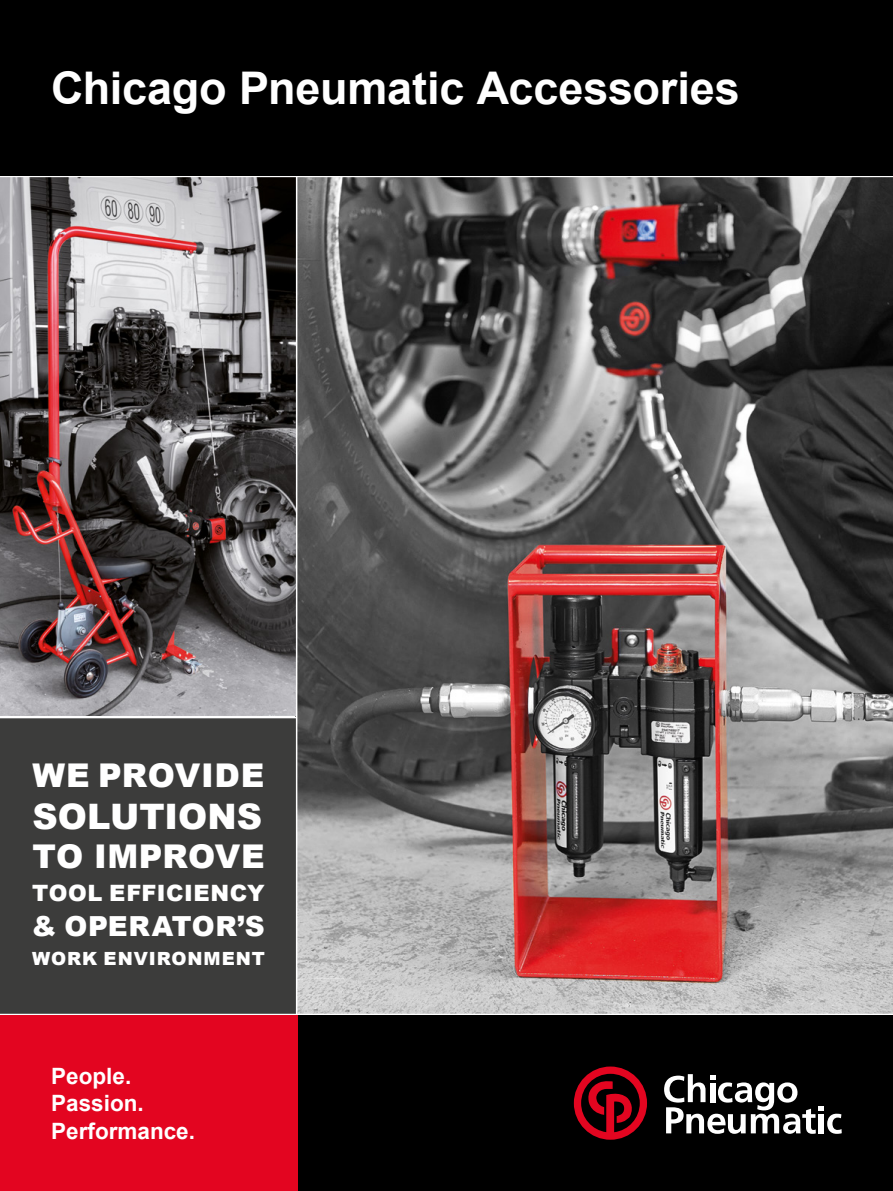
<style>
.page{position:relative;width:893px;height:1191px;background:#fff}
.page>*{position:absolute;margin:0;border:0;box-sizing:border-box;transform-origin:0 0}
.t1{font:700 45px "Arial";letter-spacing:-.005em;color:#fff}
.t2{font:900 35.1px "Arial";color:#fff}
.t3{font:900 32.7px "Arial";letter-spacing:.015em;color:#fff}
.t4{font:900 27.6px "Arial";letter-spacing:.015em;color:#fff}
.t5{font:700 22.5px/27.8px "Arial";color:#fff}
.t6{font:900 22.5px "Arial";letter-spacing:.025em;color:#fff}
.t7{font:900 18.15px "Arial";letter-spacing:.05em;color:#fff}
</style>
<div class="page">
<img style="left:297px;top:177px;width:596px;height:836px">
<div style="left:0;top:717px;width:297px;height:298px;background:#3c3c3b"></div>
<img style="left:0;top:177px;width:296px;height:538px">
<hr style="left:0;top:1013px;width:893px;height:2px;background:#fff">
<hr style="left:0;top:717px;width:297px;height:1px;background:#fff">
<hr style="left:296px;top:176px;width:1px;height:839px;background:#fff">
<div style="left:0;top:0;width:893px;height:176px;background:#000"></div>
<div style="left:297px;top:1015px;width:596px;height:176px;background:#000"></div>
<div style="left:0;top:1015px;width:297px;height:176px;background:#e30520"></div>
<svg style="left:664px;top:1074px;width:178px;height:59px"></svg>
<svg style="left:574px;top:1066px;width:73px;height:73px"></svg>
<h1 class="t1" style="left:51px;top:57px;width:690px">Chicago Pneumatic Accessories</h1>
<h3 class="t3" style="left:32px;top:751px;width:234px">WE PROVIDE</h3>
<h2 class="t2" style="left:32px;top:791px;width:231px">SOLUTIONS</h2>
<h3 class="t3" style="left:32px;top:833px;width:234px">TO IMPROVE</h3>
<p class="t6" style="left:32px;top:876px;width:234px">TOOL EFFICIENCY</p>
<p class="t4" style="left:32px;top:906px;width:234px">&amp; OPERATOR’S</p>
<p class="t7" style="left:32px;top:945px;width:234px">WORK ENVIRONMENT</p>
<p class="t5" style="left:51px;top:1062px;width:145px">People.<br>Passion.<br>Performance.</p>
</div>
